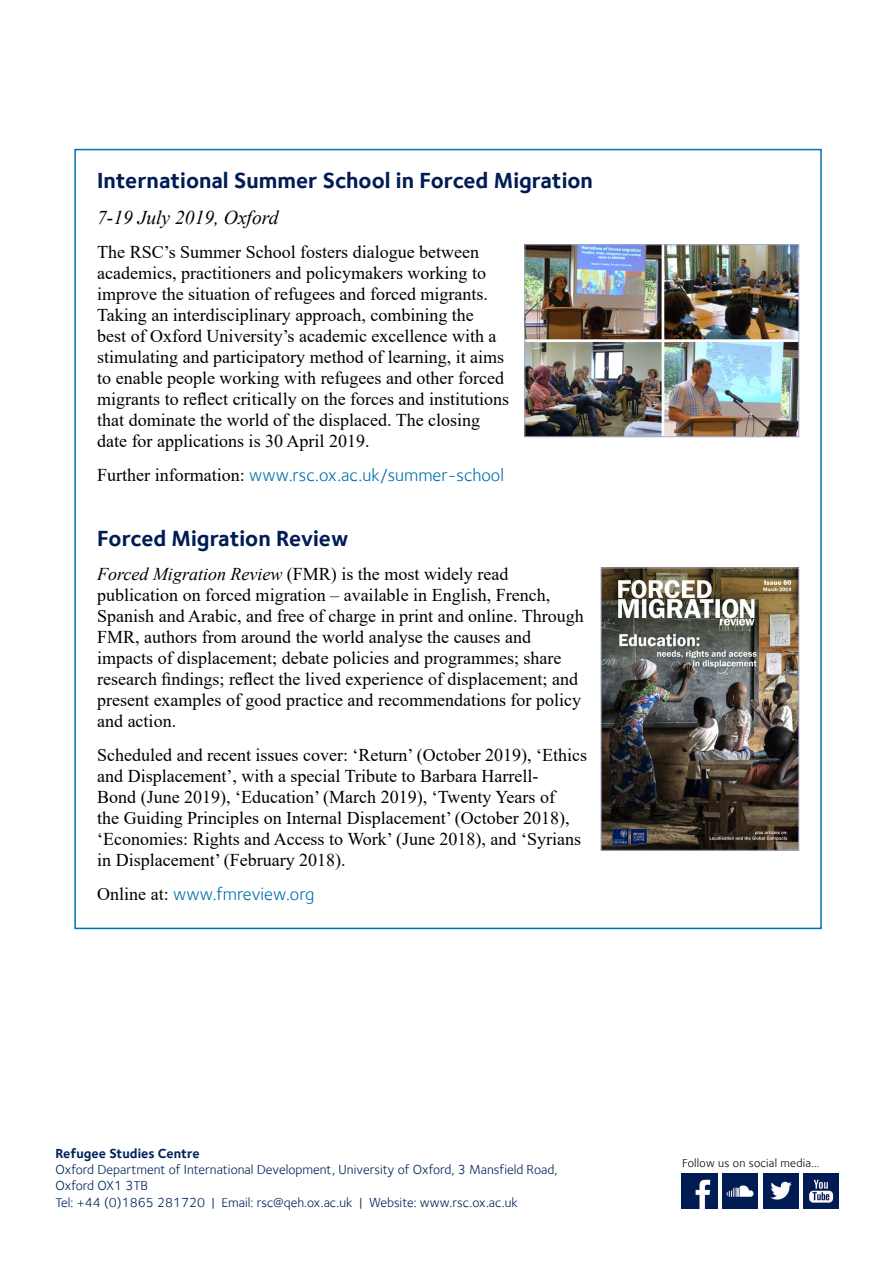
<style>
.page{position:relative;width:893px;height:1263px;background:#fff}
.page>*{position:absolute;margin:0;border:0;box-sizing:border-box;transform-origin:0 0}
.t1{font:700 22.5px "Foundry Sterling";color:#001c54}
.t2{font:italic 19.5px "Times New Roman";color:#000}
.t3{font:18px/21px "Times New Roman";color:#000}
.t4{font:18px "Foundry Sterling";color:#0071ae}
.t5{font:13.5px/16.2px "Foundry Sterling";color:#01235a}
.t6{font:700 13.5px "Foundry Sterling";color:#01235a}
.t7{font:12px "Foundry Sterling";letter-spacing:.02em;color:#000}
.s1{font-family:"Times New Roman";color:#000}
.s2{font-style:italic}
.s3{font-size:11.25px}
</style>
<div class="page">
<img style="left:682px;top:1174px;width:35px;height:35px">
<img style="left:722px;top:1174px;width:36px;height:35px">
<img style="left:763px;top:1174px;width:35px;height:35px">
<img style="left:804px;top:1174px;width:35px;height:35px">
<img style="left:603px;top:570px;width:194px;height:278px">
<div style="left:601px;top:568px;width:198px;height:282px;border:1px solid #a6abc8"></div>
<img style="left:527px;top:246px;width:270px;height:189px">
<div style="left:525px;top:244px;width:274px;height:193px;border:1px solid #a6abc8"></div>
<p class="t1" style="left:97px;top:167px;width:497px">International Summer School in Forced Migration</p>
<p class="t2" style="left:97px;top:204px;width:183px">7-19 July 2019, Oxford</p>
<p class="t3" style="left:97px;top:241px;width:413px">The RSC’s Summer School fosters dialogue between academics, practitioners and policymakers working to improve the situation of refugees and forced migrants.<br>Taking an interdisciplinary approach, combining the<br>best of Oxford University’s academic excellence with a stimulating and participatory method of learning, it aims to enable people working with refugees and other forced migrants to reflect critically on the forces and institutions that dominate the world of the displaced. The closing date for applications is 30 April 2019.</p>
<p class="t4" style="left:97px;top:465px;width:408px"><span class="s1">Further information:</span> www.rsc.ox.ac.uk/summer-school</p>
<p class="t1" style="left:97px;top:525px;width:253px">Forced Migration Review</p>
<p class="t3" style="left:97px;top:563px;width:488px"><span class="s2">Forced Migration Review</span> (FMR) is the most widely read publication on forced migration – available in English, French, Spanish and Arabic, and free of charge in print and online. Through FMR, authors from around the world analyse the causes and impacts of displacement; debate policies and programmes; share research findings; reflect the lived experience of displacement; and present examples of good practice and recommendations for policy and action.</p>
<p class="t3" style="left:97px;top:743px;width:492px">Scheduled and recent issues cover: ‘Return’ (October 2019), ‘Ethics and Displacement’, with a special Tribute to Barbara Harrell-<br>Bond (June 2019), ‘Education’ (March 2019), ‘Twenty Years of<br>the Guiding Principles on Internal Displacement’ (October 2018), ‘Economies: Rights and Access to Work’ (June 2018), and ‘Syrians in Displacement’ (February 2018).</p>
<p class="t4" style="left:97px;top:883px;width:219px"><span class="s1">Online at:</span> www.fmreview.org</p>
<p class="t6" style="left:56px;top:1145px;width:146px">Refugee Studies Centre</p>
<p class="t5" style="left:56px;top:1161px;width:503px">Oxford Department of International Development, University of Oxford, 3 Mansfield Road,<br>Oxford OX1 3TB<br>Tel: +44 (0)1865 281720 | Email: rsc@qeh.ox.ac.uk | Website: www.rsc.ox.ac.uk</p>
<p class="t7" style="left:682px;top:1156px;width:139px">Follow us on social media..<span class="s3">.</span></p>
</div>
